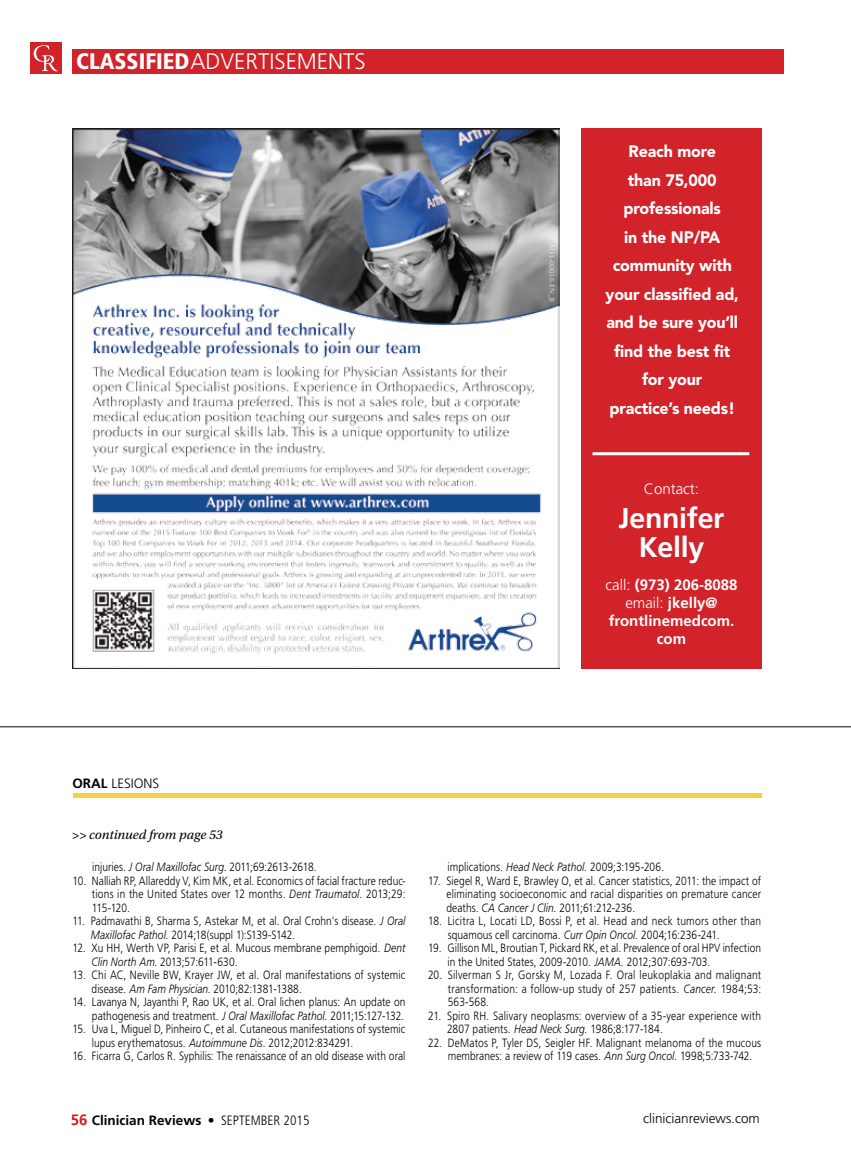
<style>
.page{position:relative;width:851px;height:1161px;background:#fff}
.page>*{position:absolute;margin:0;border:0;box-sizing:border-box;transform-origin:0 0}
.t1{font:700 28.5px/28.5px "Frutiger LT Std";letter-spacing:-.01em;color:#fff;text-align:center}
.t2{font:300 22.5px "Frutiger LT Std";color:#fff}
.t3{font:900 16.5px/28.5px "Avenir LT Std";letter-spacing:-.01em;color:#fff;text-align:center}
.t4{font:700 15px/18px "Frutiger LT Std";color:#fff;text-align:center}
.t5{font:300 15px "Frutiger LT Std";color:#fff}
.t6{font:300 13.5px "Frutiger LT Std";color:#000}
.t7{font:700 13.5px "Frutiger LT Std";color:#000}
.t8{font:italic 13.5px "Utopia Std";color:#000}
.t9{font:300 condensed 13.5px "Frutiger LT Std";color:#000}
.t10{font:300 12px/13.5px "Frutiger LT Std";letter-spacing:.01em;color:#000;scale:.85 1}
.t11{font:300 12px "Frutiger LT Std";letter-spacing:-.01em;color:#000;scale:.85 1}
.s1{font-weight:900;font-stretch:condensed}
.s2{font-weight:300}
.s3{font-weight:700}
.s4{font-style:italic}
.s5{font-size:15px;color:#d71920}
.s6{font-weight:400;font-stretch:condensed}
.s7{font-weight:300;font-stretch:condensed}
</style>
<div class="page">
<img style="left:73px;top:128px;width:486px;height:540px">
<div style="left:72px;top:50px;width:711px;height:24px;background:#d2232a"></div>
<div style="left:30px;top:43px;width:31px;height:31px;background:#d2232a"></div>
<svg style="left:34px;top:45px;width:24px;height:26px"></svg>
<div style="left:581px;top:128px;width:180px;height:541px;background:#d2232a"></div>
<hr style="left:592px;top:452px;width:157px;height:3px;background:#fff">
<div style="left:73px;top:793px;width:689px;height:5px;background:#f4d044"></div>
<hr style="left:0;top:726px;width:850px;height:1px;background:#000">
<h2 class="t2" style="left:76px;top:49px;width:279px"><span class="s1">CLASSIFIED</span>Advertisem ents</h2>
<h3 class="t3" style="left:605px;top:137px;width:135px">Reach more<br>than 75,000 professionals<br>in the NP/PA community with your classified ad, and be sure you’ll find the best fit for your practice’s needs!</h3>
<p class="t5" style="left:644px;top:480px;width:57px">Contact:</p>
<h1 class="t1" style="left:618px;top:504px;width:107px">Jennifer<br>Kelly</h1>
<p class="t4" style="left:605px;top:576px;width:133px"><span class="s2">call:</span> (973) 206-8088 <span class="s2">email:</span> jkelly@ frontlinemedcom. com</p>
<p class="t6" style="left:72px;top:775px;width:87px"><span class="s3">Oral</span> Lesions</p>
<p class="t8" style="left:72px;top:827px;width:152px">&gt;&gt; continued from page 53</p>
<p class="t11" style="left:92px;top:860px;width:266px">injuries. <span class="s4">J Oral Maxillofac Surg</span>. 2011;69:2613-2618.</p>
<p class="t10" style="left:92px;top:874px;width:370px;text-align:justify;text-indent:-20px">10. Nalliah RP, Allareddy V, Kim MK, et al. Economics of facial fracture reduc&shy;tions in the United States over 12 months. <span class="s4">Dent Traumatol.</span> 2013;29:<br>115-120.</p>
<p class="t10" style="left:91px;top:915px;width:372px;text-indent:-18px">11. Padmavathi B, Sharma S, Astekar M, et al. Oral Crohn’s disease. <span class="s4">J Oral<br>Maxillofac Pathol.</span> 2014;18(suppl 1):S139-S142.</p>
<p class="t10" style="left:91px;top:942px;width:371px;text-indent:-19px">12. Xu HH, Werth VP, Parisi E, et al. Mucous membrane pemphigoid. <span class="s4">Dent<br>Clin North Am</span>. 2013;57:611-630.</p>
<p class="t10" style="left:92px;top:969px;width:371px;text-indent:-19px">13. Chi AC, N eville BW, Krayer JW, et al. Oral manifestations of systemic disease. <span class="s4">Am Fam Physician</span>. 2010;82:1381-1388.</p>
<p class="t10" style="left:72px;top:996px;width:393px;text-align:right">14. Lavanya N, Jayanthi P, Rao UK, et al. Oral lichen planus: An update on pathogenesis and treatment. <span class="s4">J Oral Maxillofac Pathol.</span> 2011;15:127-132.</p>
<p class="t10" style="left:92px;top:1023px;width:370px;text-indent:-19px">15. Uva L, Miguel D, Pinheiro C, et al. Cutaneous manifestations of systemic lupus erythematosus. <span class="s4">Autoimmune Dis</span>. 2012;2012:834291.</p>
<p class="t10" style="left:72px;top:1050px;width:393px">16. Ficarra G, Carlos R. Syphilis: The renaissance of an old disease with oral</p>
<p class="t10" style="left:447px;top:861px;width:256px">implications. <span class="s4">Head Neck Pathol.</span> 2009;3:195-206.</p>
<p class="t10" style="left:446px;top:874px;width:372px;text-align:justify;text-indent:-18px">17. Siegel R, Ward E, Brawley O, et al. Cancer statistics, 2011: the impact of eliminating socioeconomic and racial disparities on premature cancer deaths. <span class="s4">CA Cancer J Clin.</span> 2011;61:212-236.</p>
<p class="t10" style="left:447px;top:915px;width:370px;text-indent:-20px">18. Licitra L, Locati LD, Bossi P, et al. Head and neck tumors other than squamous cell carcinoma. <span class="s4">Curr Opin Oncol.</span> 2004;16:236-241.</p>
<p class="t10" style="left:447px;top:942px;width:370px;text-indent:-19px">19. Gillison ML, Broutian T, Pickard RK, et al. Prevalence of oral HPV infection in the United States, 2009-2010. <span class="s4">JAMA.</span> 2012;307:693-703.</p>
<p class="t10" style="left:448px;top:969px;width:370px;text-align:justify;text-indent:-20px">20. Silverman S Jr, Gorsky M, Lozada F. Oral leukoplakia and malignant transformation: a follow‐up study of 257 patients. <span class="s4">Cancer.</span> 1984;53:<br>563-568.</p>
<p class="t10" style="left:447px;top:1009px;width:371px;text-indent:-19px">21. Spiro RH. Salivary neoplasms: overview of a 35-year experience with<br>2807 patients. <span class="s4">Head Neck Surg.</span> 1986;8:177-184.</p>
<p class="t10" style="left:448px;top:1036px;width:370px;text-indent:-20px">22. DeMatos P, Tyler DS, Seigler HF. Malignant melanoma of the mucous membranes: a review of 119 cases. <span class="s4">Ann Surg Oncol.</span> 1998;5:733-742.</p>
<p class="t7" style="left:71px;top:1112px;width:158px"><span class="s5">56</span> Clinician Reviews <span class="s6">•</span> <span class="s7">SEPTEMBER</span></p>
<p class="t9" style="left:283px;top:1112px;width:27px">2015</p>
<p class="t6" style="left:643px;top:1111px;width:118px">clinicianreviews.com</p>
</div>
